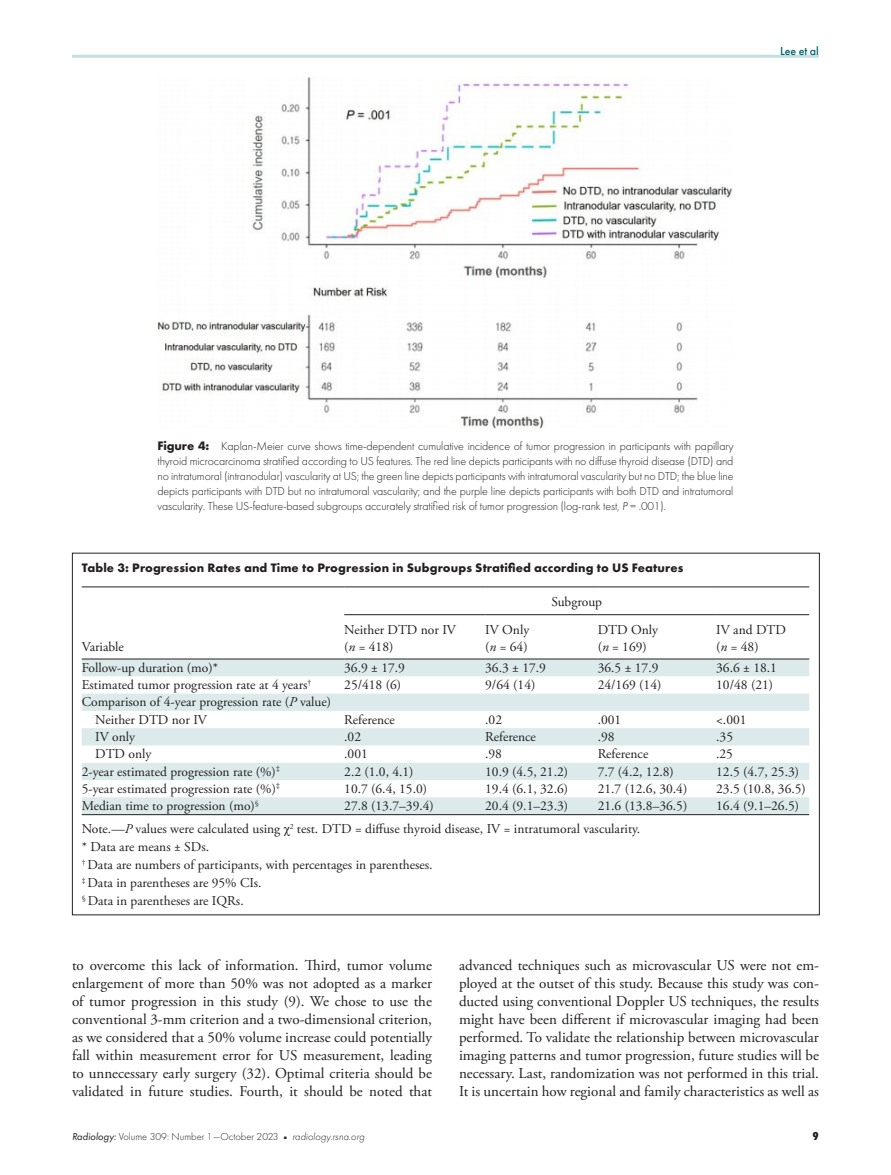
<style>
.page{position:relative;width:891px;height:1175px;background:#fff}
.page>*{position:absolute;margin:0;border:0;box-sizing:border-box;transform-origin:0 0}
.t1{font:15px/18px "Adobe Garamond Pro";color:#231f20;text-align:justify}
.t2{font:13.5px/16.5px "Adobe Garamond Pro";color:#231f20}
.t3{font:700 12.75px "Futura PT";letter-spacing:.01em;color:#231f20}
.t4{font:300 12px/15px "Futura PT";letter-spacing:-.01em;color:#231f20;text-align:justify}
.t5{font:500 12px "Futura PT";color:#00636d}
.t6{font:800 12px "Futura PT Cond";color:#231f20}
.t7{font:300 10.5px "Futura PT";color:#231f20}
.s1{font-weight:700;font-size:12.75px}
.s2{font-style:italic}
.s3{font-family:"Times New Roman"}
.s4{font-weight:400;font-style:italic}
</style>
<div class="page">
<hr style="left:72px;top:55px;width:747px;height:3px;background:#c6dee1">
<img style="left:158px;top:76px;width:575px;height:352px">
<svg style="left:82px;top:659px;width:727px;height:155px;fill:#dceaec"></svg>
<hr style="left:82px;top:586px;width:262px;height:1px;background:#231f20">
<hr style="left:344px;top:586px;width:141px;height:1px;background:#231f20">
<hr style="left:485px;top:586px;width:113px;height:1px;background:#231f20">
<hr style="left:598px;top:586px;width:118px;height:1px;background:#231f20">
<hr style="left:716px;top:586px;width:93px;height:1px;background:#231f20">
<hr style="left:344px;top:614px;width:141px;height:1px;background:#231f20">
<hr style="left:485px;top:614px;width:113px;height:1px;background:#231f20">
<hr style="left:598px;top:614px;width:118px;height:1px;background:#231f20">
<hr style="left:716px;top:614px;width:93px;height:1px;background:#231f20">
<hr style="left:82px;top:658px;width:262px;height:1px;background:#231f20">
<hr style="left:344px;top:658px;width:141px;height:1px;background:#231f20">
<hr style="left:485px;top:658px;width:113px;height:1px;background:#231f20">
<hr style="left:598px;top:658px;width:118px;height:1px;background:#231f20">
<hr style="left:716px;top:658px;width:93px;height:1px;background:#231f20">
<hr style="left:82px;top:814px;width:262px;height:1px;background:#231f20">
<hr style="left:344px;top:814px;width:141px;height:1px;background:#231f20">
<hr style="left:485px;top:814px;width:113px;height:1px;background:#231f20">
<hr style="left:598px;top:814px;width:118px;height:1px;background:#231f20">
<hr style="left:716px;top:814px;width:93px;height:1px;background:#231f20">
<p class="t5" style="left:780px;top:44px;width:40px">Lee et al</p>
<p class="t4" style="left:157px;top:438px;width:578px"><span class="s1">Figure 4:</span> Kaplan-Meier curve shows time-dependent cumulative incidence of tumor progression in participants with papillary thyroid microcarcinoma stratified according to US features. The red line depicts participants with no diffuse thyroid disease (DTD) and no intratumoral (intranodular) vascularity at US; the green line depicts participants with intratumoral vascularity but no DTD; the blue line depicts participants with DTD but no intratumoral vascularity; and the purple line depicts participants with both DTD and intratumoral vascularity. These US-feature-based subgroups accurately stratified risk of tumor progression (log-rank test, <span class="s2">P</span> = .001).</p>
<p class="t3" style="left:82px;top:560px;width:603px">Table 3: Progression Rates and Time to Progression in Subgroups Stratified according to US Features</p>
<p class="t2" style="left:551px;top:594px;width:52px">Subgroup</p>
<p class="t2" style="left:82px;top:638px;width:44px">Variable</p>
<p class="t2" style="left:344px;top:622px;width:113px">Neither DTD nor IV (<span class="s2">n</span> = 418)</p>
<p class="t2" style="left:485px;top:622px;width:46px">IV Only (<span class="s2">n</span> = 64)</p>
<p class="t2" style="left:598px;top:622px;width:62px">DTD Only (<span class="s2">n</span> = 169)</p>
<p class="t2" style="left:716px;top:622px;width:71px">IV and DTD (<span class="s2">n</span> = 48)</p>
<p class="t2" style="left:82px;top:659px;width:138px">Follow-up duration (mo)*</p>
<p class="t2" style="left:344px;top:659px;width:62px">36.9 ± 17.9</p>
<p class="t2" style="left:485px;top:659px;width:62px">36.3 ± 17.9</p>
<p class="t2" style="left:598px;top:659px;width:62px">36.5 ± 17.9</p>
<p class="t2" style="left:716px;top:659px;width:62px">36.6 ± 18.1</p>
<p class="t2" style="left:82px;top:677px;width:231px">Estimated tumor progression rate at 4 years<sup>†</sup></p>
<p class="t2" style="left:344px;top:677px;width:58px">25/418 (6)</p>
<p class="t2" style="left:485px;top:677px;width:52px">9/64 (14)</p>
<p class="t2" style="left:598px;top:677px;width:65px">24/169 (14)</p>
<p class="t2" style="left:716px;top:677px;width:58px">10/48 (21)</p>
<p class="t2" style="left:95px;top:694px;width:237px;line-height:17.2px;text-indent:-14px">Comparison of 4-year progression rate (<span class="s2">P</span> value)<br>Neither DTD nor IV</p>
<p class="t2" style="left:344px;top:711px;width:52px">Reference</p>
<p class="t2" style="left:485px;top:711px;width:18px">.02</p>
<p class="t2" style="left:598px;top:711px;width:25px">.001</p>
<p class="t2" style="left:716px;top:711px;width:32px">&lt;.001</p>
<p class="t2" style="left:95px;top:729px;width:41px">IV only</p>
<p class="t2" style="left:344px;top:729px;width:18px">.02</p>
<p class="t2" style="left:485px;top:729px;width:52px">Reference</p>
<p class="t2" style="left:598px;top:729px;width:18px">.98</p>
<p class="t2" style="left:716px;top:729px;width:18px">.35</p>
<p class="t2" style="left:95px;top:746px;width:58px">DTD only</p>
<p class="t2" style="left:344px;top:746px;width:25px">.001</p>
<p class="t2" style="left:485px;top:746px;width:18px">.98</p>
<p class="t2" style="left:598px;top:746px;width:52px">Reference</p>
<p class="t2" style="left:716px;top:746px;width:18px">.25</p>
<p class="t2" style="left:82px;top:763px;width:200px">2-year estimated progression rate (%)<sup>‡</sup></p>
<p class="t2" style="left:344px;top:763px;width:71px">2.2 (1.0, 4.1)</p>
<p class="t2" style="left:485px;top:763px;width:84px">10.9 (4.5, 21.2)</p>
<p class="t2" style="left:598px;top:763px;width:78px">7.7 (4.2, 12.8)</p>
<p class="t2" style="left:716px;top:763px;width:84px">12.5 (4.7, 25.3)</p>
<p class="t2" style="left:82px;top:780px;width:200px">5-year estimated progression rate (%)<sup>‡</sup></p>
<p class="t2" style="left:344px;top:780px;width:84px">10.7 (6.4, 15.0)</p>
<p class="t2" style="left:485px;top:780px;width:84px">19.4 (6.1, 32.6)</p>
<p class="t2" style="left:598px;top:780px;width:91px">21.7 (12.6, 30.4)</p>
<p class="t2" style="left:716px;top:780px;width:91px">23.5 (10.8, 36.5)</p>
<p class="t2" style="left:82px;top:798px;width:179px">Median time to progression (mo)<sup>§</sup></p>
<p class="t2" style="left:344px;top:798px;width:91px">27.8 (13.7–39.4)</p>
<p class="t2" style="left:485px;top:798px;width:84px">20.4 (9.1–23.3)</p>
<p class="t2" style="left:598px;top:798px;width:91px">21.6 (13.8–36.5)</p>
<p class="t2" style="left:716px;top:798px;width:84px">16.4 (9.1–26.5)</p>
<p class="t2" style="left:82px;top:820px;width:560px;line-height:18px">Note.—<span class="s2">P</span> values were calculated using <span class="s3">χ</span><sup>2</sup> test. DTD = diffuse thyroid disease, IV = intratumoral vascularity. * Data are means ± SDs.<br><sup>†</sup> Data are numbers of participants, with percentages in parentheses.<br><sup>‡</sup> Data in parentheses are 95% CIs.<br><sup>§</sup> Data in parentheses are IQRs.</p>
<p class="t1" style="left:72px;top:956px;width:362px">to overcome this lack of information. Third, tumor volume enlargement of more than 50% was not adopted as a marker of tumor progression in this study (9). We chose to use the conventional 3-mm criterion and a two-dimensional criterion, as we considered that a 50% volume increase could potentially fall within measurement error for US measurement, leading to unnecessary early surgery (32). Optimal criteria should be validated in future studies. Fourth, it should be noted that</p>
<p class="t1" style="left:459px;top:956px;width:362px">advanced techniques such as microvascular US were not em&shy;ployed at the outset of this study. Because this study was con&shy;ducted using conventional Doppler US techniques, the results might have been different if microvascular imaging had been performed. To validate the relationship between microvascular imaging patterns and tumor progression, future studies will be necessary. Last, randomization was not performed in this trial.<br>It is uncertain how regional and family characteristics as well as</p>
<p class="t7" style="left:72px;top:1131px;width:294px"><span class="s4">Radiology:</span> Volume 309: Number 1—October 2023 <sup>■</sup> <span class="s2">radiology.rsna.org</span></p>
<p class="t6" style="left:813px;top:1129px;width:8px">9</p>
</div>
